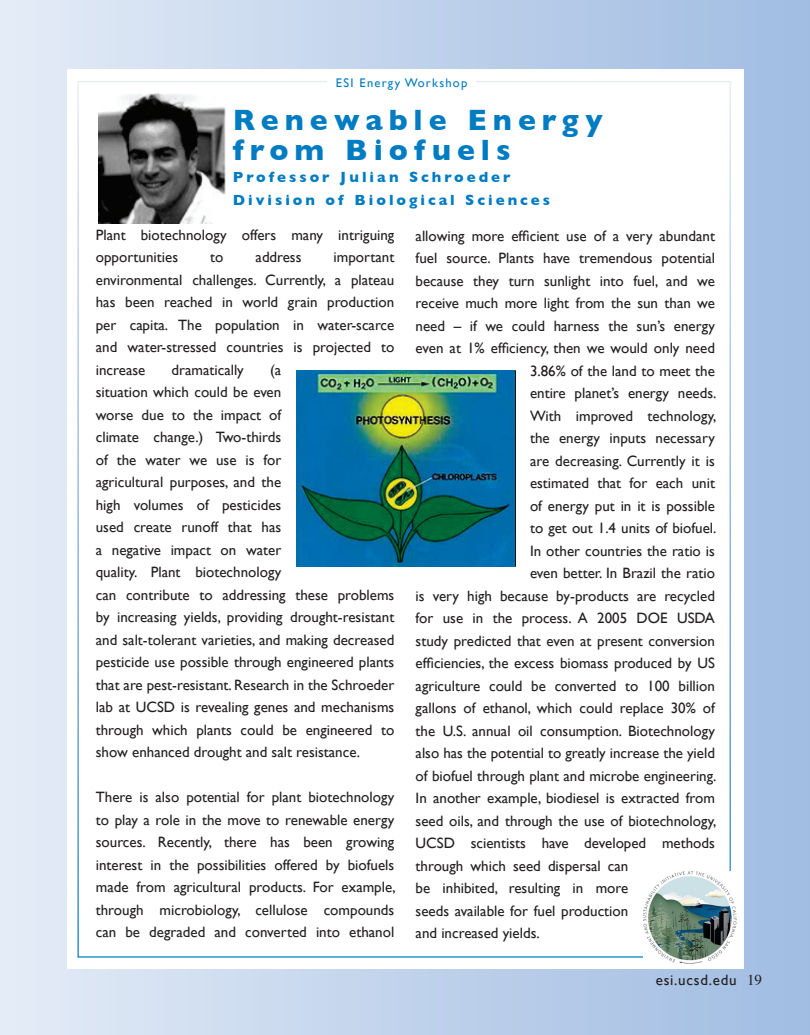
<style>
.page{position:relative;width:810px;height:1035px;background:#fff}
.page>*{position:absolute;margin:0;border:0;box-sizing:border-box;transform-origin:0 0}
.t1{font:700 30px/30px "Gill Sans";letter-spacing:.2em;color:#007cc2}
.t2{font:15px/22.5px "Gill Sans";color:#231f20}
.t3{font:700 15px/22.5px "Gill Sans";letter-spacing:.2em;color:#007cc2}
.t4{font:15px "Gill Sans";letter-spacing:.05em;color:#231f20}
.t5{font:12.5px "Gill Sans";letter-spacing:.1em;color:#007cc2}
.s1{font-family:"Times"}
</style>
<div class="page">
<div style="left:0;top:0;width:810px;height:1035px;background:linear-gradient(to right,#e3ebf6,#a0bce2)"></div>
<div style="left:67px;top:69px;width:677px;height:900px;background:#fff"></div>
<img style="left:644px;top:871px;width:93px;height:92px">
<img style="left:98px;top:93px;width:128px;height:130px">
<img style="left:296px;top:371px;width:219px;height:195px">
<p class="t5" style="left:336px;top:76px;width:133px">ESI Energy Workshop</p>
<h1 class="t1" style="left:233px;top:104px;width:371px">Renewable Energy from Biofuels</h1>
<p class="t3" style="left:233px;top:166px;width:319px">Professor Julian Schroeder<br>Division of Biological Sciences</p>
<p class="t2" style="left:96px;top:223px;width:300px">Plant biotechnology offers many intriguing opportunities</p>
<p class="t2" style="left:416px;top:224px;width:301px">allowing more efficient use of a very abundant</p>
<p class="t2" style="left:416px;top:247px;width:301px">fuel source. Plants have tremendous potential</p>
<p class="t2" style="left:416px;top:269px;width:301px">because they turn sunlight into fuel, and we</p>
<p class="t2" style="left:416px;top:292px;width:301px">receive much more light from the sun than we</p>
<p class="t2" style="left:416px;top:314px;width:301px">need – if we could harness the sun’s energy</p>
<p class="t2" style="left:416px;top:337px;width:301px">even at 1% efficiency, then we would only need</p>
<p class="t2" style="left:530px;top:359px;width:186px">3.86% of the land to meet the</p>
<p class="t2" style="left:530px;top:382px;width:188px">entire planet’s energy needs.</p>
<p class="t2" style="left:530px;top:404px;width:188px">With improved technology,</p>
<p class="t2" style="left:530px;top:427px;width:186px">the energy inputs necessary</p>
<p class="t2" style="left:530px;top:449px;width:186px">are decreasing. Currently it is</p>
<p class="t2" style="left:530px;top:472px;width:186px">estimated that for each unit</p>
<p class="t2" style="left:530px;top:494px;width:186px">of energy put in it is possible</p>
<p class="t2" style="left:530px;top:517px;width:188px">to get out 1.4 units of biofuel.</p>
<p class="t2" style="left:530px;top:539px;width:186px">In other countries the ratio is</p>
<p class="t2" style="left:530px;top:562px;width:186px">even better. In Brazil the ratio</p>
<p class="t2" style="left:416px;top:584px;width:301px">is very high because by-products are recycled</p>
<p class="t2" style="left:416px;top:607px;width:301px">for use in the process. A 2005 DOE USDA</p>
<p class="t2" style="left:416px;top:629px;width:301px">study predicted that even at present conversion</p>
<p class="t2" style="left:416px;top:652px;width:301px">efficiencies, the excess biomass produced by US</p>
<p class="t2" style="left:416px;top:674px;width:301px">agriculture could be converted to 100 billion</p>
<p class="t2" style="left:416px;top:697px;width:301px">gallons of ethanol, which could replace 30% of</p>
<p class="t2" style="left:416px;top:719px;width:301px">the U.S. annual oil consumption. Biotechnology</p>
<p class="t2" style="left:416px;top:742px;width:301px">also has the potential to greatly increase the yield</p>
<p class="t2" style="left:416px;top:764px;width:302px">of biofuel through plant and microbe engineering.</p>
<p class="t2" style="left:416px;top:787px;width:301px">In another example, biodiesel is extracted from</p>
<p class="t2" style="left:416px;top:809px;width:302px">seed oils, and through the use of biotechnology,</p>
<p class="t2" style="left:416px;top:832px;width:301px">UCSD scientists have developed methods</p>
<p class="t2" style="left:416px;top:854px;width:214px">through which seed dispersal can</p>
<p class="t2" style="left:416px;top:877px;width:214px">be inhibited, resulting in more</p>
<p class="t2" style="left:416px;top:899px;width:214px">seeds available for fuel production</p>
<p class="t2" style="left:416px;top:922px;width:126px">and increased yields.</p>
<p class="t2" style="left:210px;top:246px;width:15px">to</p>
<p class="t2" style="left:256px;top:246px;width:47px">address</p>
<p class="t2" style="left:96px;top:246px;width:300px;text-align:justify;text-indent:238px">important environmental challenges. Currently, a plateau has been reached in world grain production per capita. The population in water-scarce and water-stressed countries is projected to increase</p>
<p class="t2" style="left:96px;top:358px;width:300px;text-indent:174px">(a<br>situation which could be even<br>worse due to the impact of<br>climate change.) Two-thirds<br>of the water we use is for<br>agricultural purposes, and the<br>high volumes of pesticides<br>used create runoff that has<br>a negative impact on water<br>quality. Plant biotechnology<br>can contribute to addressing these problems by increasing yields, providing drought-resistant and salt-tolerant varieties, and making decreased pesticide use possible through engineered plants that are pest-resistant. Research in the Schroeder lab at UCSD is revealing genes and mechanisms through which plants could be engineered to show enhanced drought and salt resistance.</p>
<p class="t2" style="left:96px;top:786px;width:302px;text-align:justify">There is also potential for plant biotechnology to play a role in the move to renewable energy sources. Recently, there has been growing interest in the possibilities offered by biofuels made from agricultural products. For example, through microbiology, cellulose compounds can be degraded and converted into ethanol</p>
<p class="t2" style="left:172px;top:358px;width:74px">dramatically</p>
<p class="t4" style="left:656px;top:972px;width:108px">esi.ucsd.edu <span class="s1">19</span></p>
</div>
